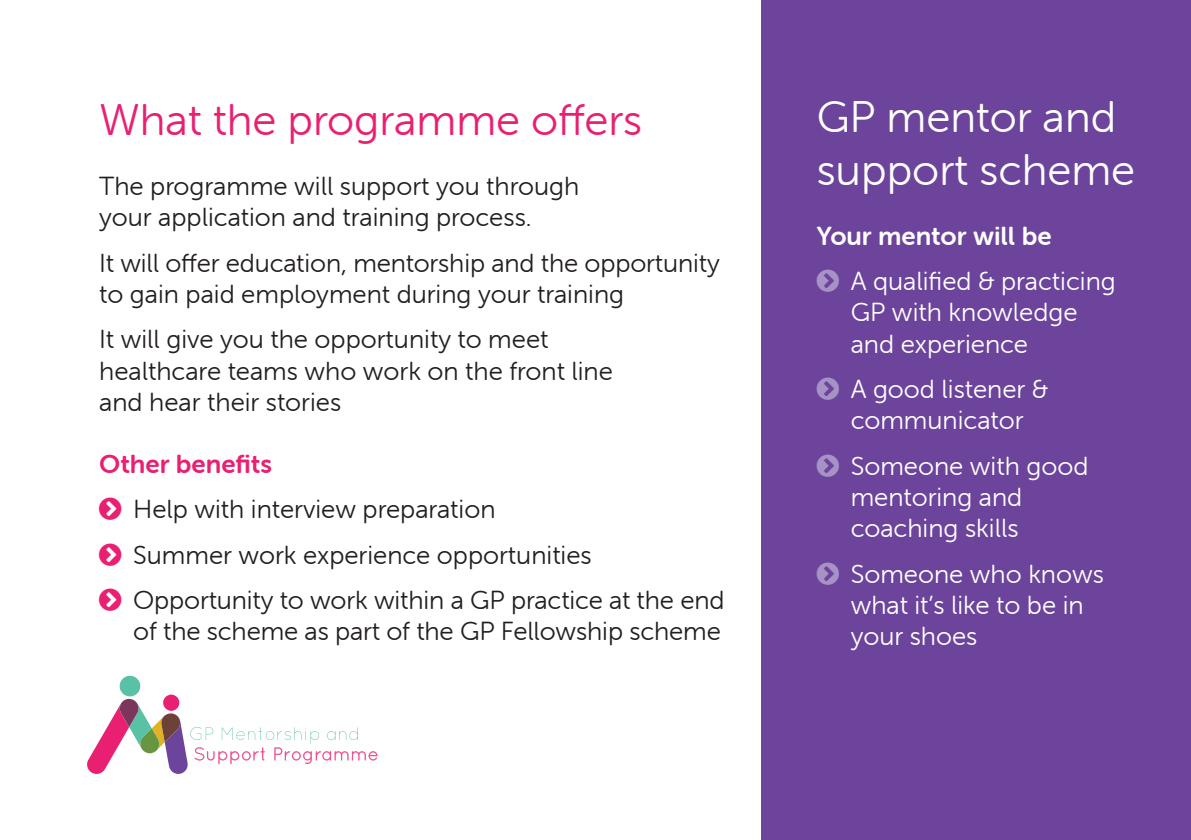
<style>
.page{position:relative;width:1191px;height:840px;background:#fff}
.page>*{position:absolute;margin:0;border:0;box-sizing:border-box;transform-origin:0 0}
.t1{font:44px/52.8px "Museo Sans Rounded 300";color:#fff}
.t2{font:44px "Museo Sans Rounded 300";color:#e92071}
.t3{font:26px/31.2px "Museo Sans Rounded 300";color:#231f20}
.t4{font:26px/31.2px "Museo Sans Rounded 300";color:#fff}
.t5{font:26px "Museo Sans Rounded 700";color:#fff}
.t6{font:26px "Museo Sans Rounded 700";color:#e92071}
</style>
<div class="page">
<div style="left:762px;top:0;width:429px;height:839px;background:#6c449b"></div>
<div style="left:120px;top:675px;width:20px;height:21px;background:#58c1a6;border-radius:50%"></div>
<svg style="left:163px;top:694px;width:16px;height:16px"></svg>
<svg style="left:87px;top:698px;width:290px;height:75px"></svg>
<h1 class="t2" style="left:99px;top:96px;width:544px">What the programme offers</h1>
<p class="t3" style="left:99px;top:170px;width:481px">The programme will support you through your application and training process.</p>
<p class="t3" style="left:99px;top:247px;width:622px">It will offer education, mentorship and the opportunity to gain paid employment during your training</p>
<p class="t3" style="left:99px;top:324px;width:515px">It will give you the opportunity to meet healthcare teams who work on the front line and hear their stories</p>
<p class="t6" style="left:99px;top:449px;width:174px">Other benefits</p>
<p class="t3" style="left:133px;top:486px;width:593px;line-height:45.4px">Help with interview preparation<br>Summer work experience opportunities<br>Opportunity to work within a GP practice at the end</p>
<p class="t3" style="left:133px;top:615px;width:589px">of the scheme as part of the GP Fellowship scheme</p>
<h1 class="t1" style="left:816px;top:91px;width:320px">GP mentor and support scheme</h1>
<p class="t5" style="left:816px;top:221px;width:236px">Your mentor will be</p>
<p class="t4" style="left:850px;top:266px;width:267px">A qualified &amp; practicing<br>GP with knowledge and experience</p>
<p class="t4" style="left:850px;top:373px;width:199px">A good listener &amp; communicator</p>
<p class="t4" style="left:850px;top:450px;width:239px">Someone with good mentoring and coaching skills</p>
<p class="t4" style="left:850px;top:558px;width:255px">Someone who knows what it’s like to be in your shoes</p>
</div>
